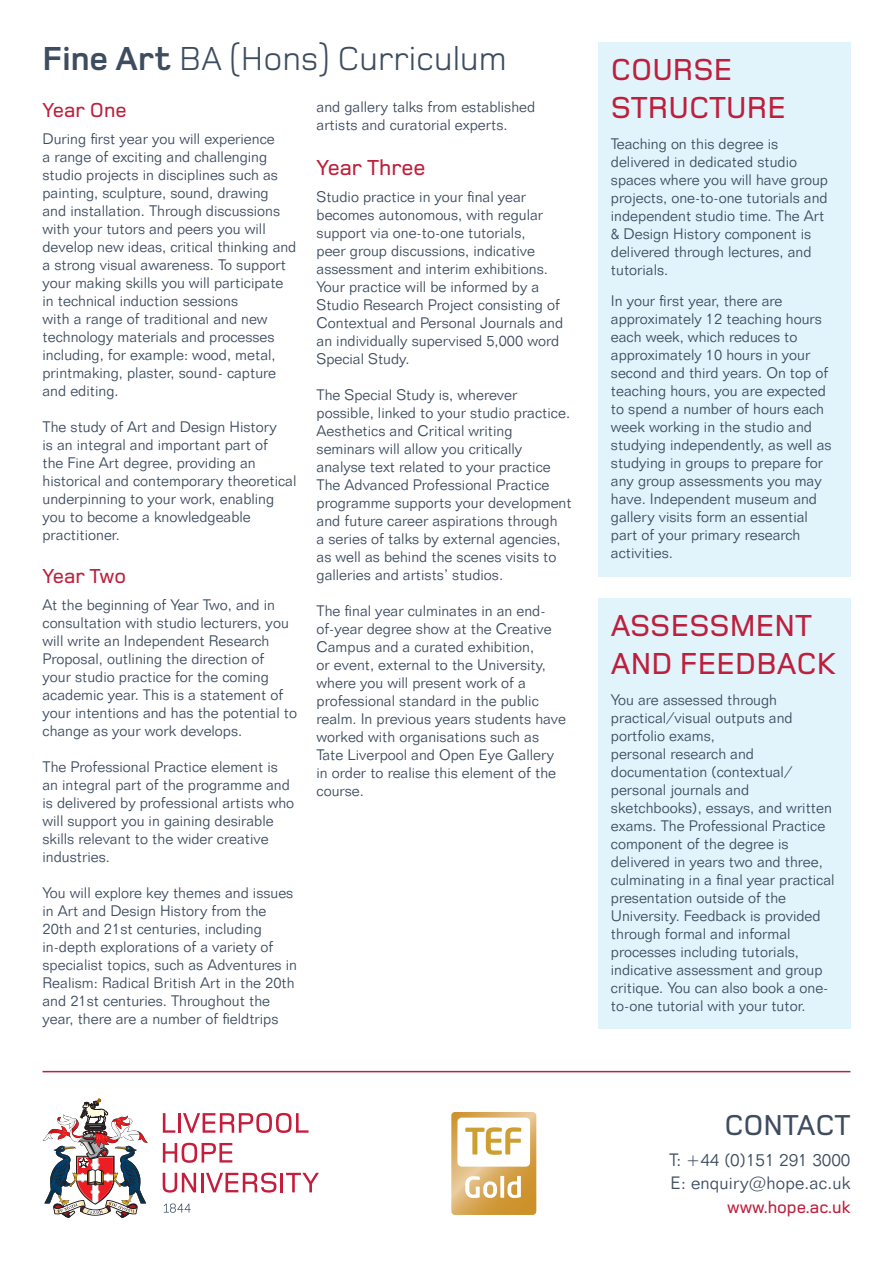
<style>
.page{position:relative;width:893px;height:1263px;background:#fff}
.page>*{position:absolute;margin:0;border:0;box-sizing:border-box;transform-origin:0 0}
.t1{font:34.5px "Foundry Monoline";color:#3d4c5f}
.t2{font:500 31.5px/37.8px "Foundry Monoline";color:#bc203d}
.t3{font:500 29.85px "Foundry Monoline";letter-spacing:-.01em;color:#3d4c5f}
.t4{font:500 22.5px "Foundry Monoline";color:#bc203d}
.t5{font:500 21px "Foundry Monoline";color:#bc203d}
.t6{font:300 17.55px/23.5px "Folio BT";letter-spacing:.01em;color:#3d4c5f}
.t7{font:500 17.55px "Foundry Monoline";color:#bc203d}
.t8{font:300 15px/18px "Folio BT";color:#3d4c5f}
.s1{font-weight:700}
</style>
<div class="page">
<div style="left:598px;top:43px;width:252px;height:534px;background:#e1f4fc"></div>
<div style="left:598px;top:598px;width:252px;height:431px;background:#e1f4fc"></div>
<svg style="left:163px;top:1113px;width:12px;height:20px"></svg>
<hr style="left:178px;top:1113px;width:3px;height:20px;background:#c41e3c">
<svg style="left:183px;top:1113px;width:126px;height:20px"></svg>
<svg style="left:163px;top:1143px;width:69px;height:20px"></svg>
<svg style="left:163px;top:1172px;width:156px;height:20px"></svg>
<svg style="left:164px;top:1203px;width:27px;height:10px"></svg>
<svg style="left:43px;top:1099px;width:105px;height:118px"></svg>
<svg style="left:451px;top:1112px;width:85px;height:103px"></svg>
<hr style="left:43px;top:1071px;width:807px;height:1px;background:#bc203d">
<h1 class="t1" style="left:43px;top:40px;width:466px"><span class="s1">Fine Art</span> BA (Hons) Curriculum</h1>
<h3 class="t5" style="left:43px;top:99px;width:86px">Year One</h3>
<p class="t8" style="left:43px;top:129px;width:255px">During first year you will experience<br>a range of exciting and challenging studio projects in disciplines such as painting, sculpture, sound, drawing<br>and installation. Through discussions with your tutors and peers you will develop new ideas, critical thinking and a strong visual awareness. To support your making skills you will participate in technical induction sessions<br>with a range of traditional and new technology materials and processes including, for example: wood, metal, printmaking, plaster, sound- capture and editing.</p>
<p class="t8" style="left:43px;top:417px;width:255px">The study of Art and Design History<br>is an integral and important part of<br>the Fine Art degree, providing an historical and contemporary theoretical underpinning to your work, enabling you to become a knowledgeable practitioner.</p>
<h3 class="t5" style="left:43px;top:564px;width:85px">Year Two</h3>
<p class="t8" style="left:43px;top:595px;width:256px">At the beginning of Year Two, and in consultation with studio lecturers, you will write an Independent Research Proposal, outlining the direction of<br>your studio practice for the coming academic year. This is a statement of your intentions and has the potential to change as your work develops.</p>
<p class="t8" style="left:43px;top:757px;width:253px">The Professional Practice element is an integral part of the programme and is delivered by professional artists who will support you in gaining desirable skills relevant to the wider creative industries.</p>
<p class="t8" style="left:43px;top:883px;width:256px">You will explore key themes and issues in Art and Design History from the 20th and 21st centuries, including in-depth explorations of a variety of specialist topics, such as Adventures in Realism: Radical British Art in the 20th and 21st centuries. Throughout the year, there are a number of fieldtrips</p>
<p class="t8" style="left:317px;top:98px;width:220px">and gallery talks from established artists and curatorial experts.</p>
<h3 class="t4" style="left:317px;top:155px;width:111px">Year Three</h3>
<p class="t8" style="left:317px;top:187px;width:248px">Studio practice in your final year becomes autonomous, with regular support via one-to-one tutorials,<br>peer group discussions, indicative assessment and interim exhibitions.<br>Your practice will be informed by a Studio Research Project consisting of Contextual and Personal Journals and an individually supervised 5,000 word Special Study.</p>
<p class="t8" style="left:317px;top:385px;width:257px">The Special Study is, wherever possible, linked to your studio practice.<br>Aesthetics and Critical writing seminars will allow you critically analyse text related to your practice The Advanced Professional Practice programme supports your development and future career aspirations through<br>a series of talks by external agencies, as well as behind the scenes visits to galleries and artists’ studios.</p>
<p class="t8" style="left:317px;top:601px;width:251px">The final year culminates in an end&shy;of-year degree show at the Creative Campus and a curated exhibition,<br>or event, external to the University, where you will present work of a professional standard in the public realm. In previous years students have worked with organisations such as Tate Liverpool and Open Eye Gallery in order to realise this element of the course.</p>
<h2 class="t2" style="left:611px;top:51px;width:177px">COURSE<br>STRUCTURE</h2>
<p class="t8" style="left:611px;top:134px;width:219px">Teaching on this degree is delivered in dedicated studio spaces where you will have group projects, one-to-one tutorials and independent studio time. The Art &amp; Design History component is delivered through lectures, and tutorials.</p>
<p class="t8" style="left:611px;top:291px;width:222px">In your first year, there are approximately 12 teaching hours each week, which reduces to approximately 10 hours in your second and third years. On top of teaching hours, you are expected to spend a number of hours each week working in the studio and studying independently, as well as studying in groups to prepare for any group assessments you may have. Independent museum and gallery visits form an essential part of your primary research activities.</p>
<h2 class="t2" style="left:611px;top:606px;width:227px">ASSESSMENT<br>AND FEEDBACK</h2>
<p class="t8" style="left:611px;top:690px;width:225px">You are assessed through practical/visual outputs and portfolio exams,<br>personal research and documentation (contextual/ personal journals and sketchbooks), essays, and written exams. The Professional Practice component of the degree is delivered in years two and three, culminating in a final year practical presentation outside of the<br>University. Feedback is provided through formal and informal processes including tutorials, indicative assessment and group critique. You can also book a one&shy;to-one tutorial with your tutor.</p>
<h3 class="t3" style="left:724px;top:1108px;width:128px">CONTACT</h3>
<p class="t6" style="left:669px;top:1147px;width:183px">T: +44 (0)151 291 3000<br>E: enquiry@hope.ac.uk</p>
<p class="t7" style="left:727px;top:1197px;width:125px">www.hope.ac.uk</p>
</div>
